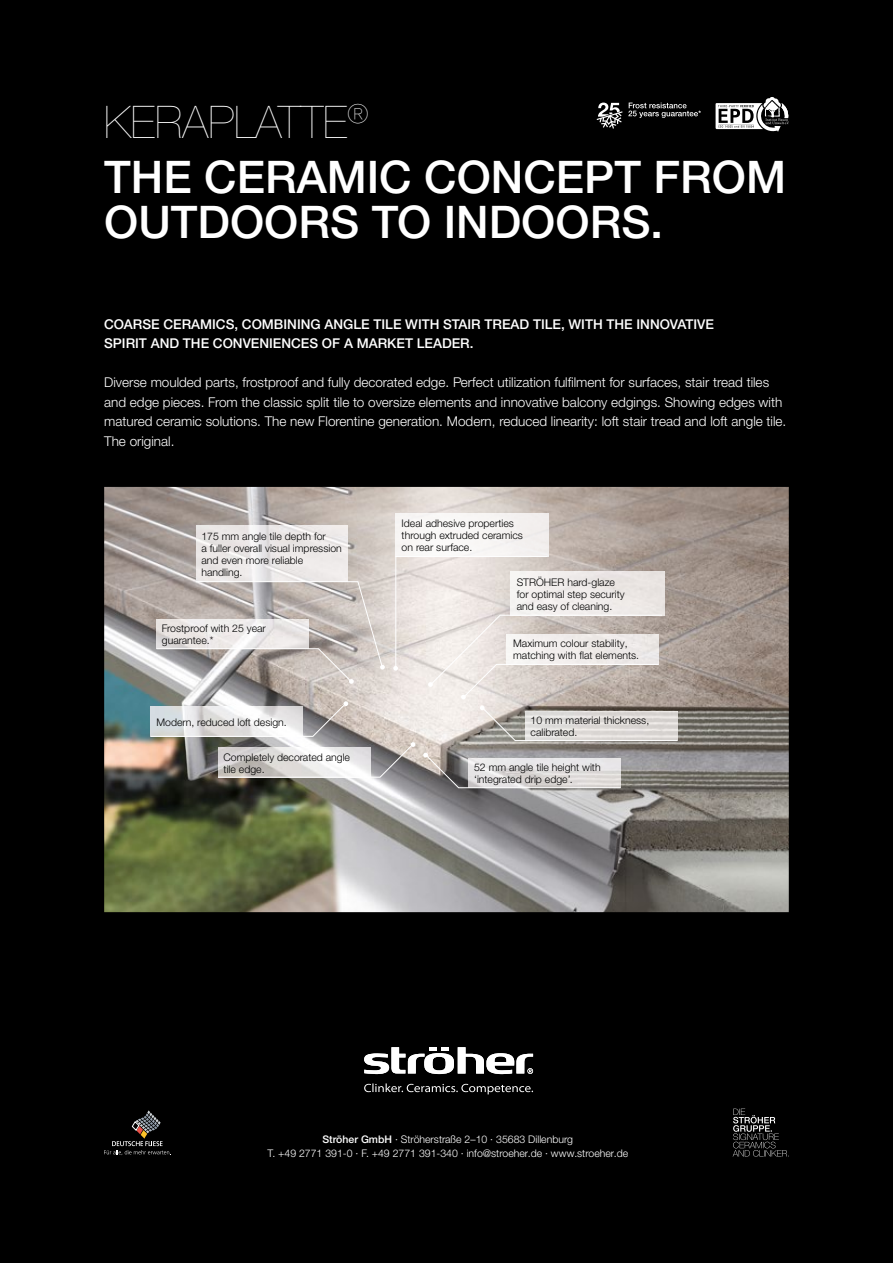
<style>
.page{position:relative;width:893px;height:1263px;background:#000}
.page>*{position:absolute;margin:0;border:0;box-sizing:border-box;transform-origin:0 0}
.t1{font:500 45px/45px "Helvetica Neue LTW1 G";color:#fff}
.t2{font:200 45px "Helvetica Neue LTW1 G";color:#fff}
.t3{font:300 13.5px/19.5px "Helvetica Neue LTW1 G";color:#fff}
.t4{font:500 13.5px/19.5px "Helvetica Neue LTW1 G";color:#fff}
.t5{font:300 10.5px/12px "Helvetica Neue LTW1 G";color:#000}
.t6{font:300 10.5px/13.5px "Helvetica Neue LTW1 G";color:#fff;text-align:center}
.s1{font-weight:500}
</style>
<div class="page">
<img style="left:104px;top:487px;width:685px;height:425px">
<img style="left:196px;top:526px;width:152px;height:30px">
<div style="left:396px;top:513px;width:152px;height:43px;background:#f8f6f5"></div>
<svg style="left:151px;top:556px;width:526px;height:232px"></svg>
<svg style="left:104px;top:1110px;width:67px;height:45px"></svg>
<svg style="left:733px;top:1109px;width:56px;height:48px"></svg>
<svg style="left:364px;top:1047px;width:169px;height:27px"></svg>
<svg style="left:364px;top:1083px;width:169px;height:11px"></svg>
<svg style="left:628px;top:103px;width:73px;height:15px"></svg>
<svg style="left:597px;top:103px;width:25px;height:26px"></svg>
<svg style="left:716px;top:97px;width:73px;height:35px"></svg>
<h1 class="t2" style="left:104px;top:96px;width:266px">KERAPLATTE<sup>®</sup></h1>
<h1 class="t1" style="left:104px;top:155px;width:683px">THE CERAMIC CONCEPT FROM<br>OUTDOORS TO INDOORS.</h1>
<p class="t4" style="left:104px;top:314px;width:611px">COARSE CERAMICS, COMBINING ANGLE TILE WITH STAIR TREAD TILE, WITH THE INNOVATIVE<br>SPIRIT AND THE CONVENIENCES OF A MARKET LEADER.</p>
<p class="t3" style="left:104px;top:372px;width:684px">Diverse moulded parts, frostproof and fully decorated edge. Perfect utilization fulfilment for surfaces, stair tread tiles and edge pieces. From the classic split tile to oversize elements and innovative balcony edgings. Showing edges with matured ceramic solutions. The new Florentine generation. Modern, reduced linearity: loft stair tread and loft angle tile.<br>The original.</p>
<p class="t5" style="left:201px;top:530px;width:142px">175 mm angle tile depth for<br>a fuller overall visual impression and even more reliable handling.</p>
<p class="t5" style="left:162px;top:622px;width:106px">Frostproof with 25 year guarantee.*</p>
<p class="t5" style="left:156px;top:716px;width:132px">Modern, reduced loft design.</p>
<p class="t5" style="left:224px;top:751px;width:128px">Completely decorated angle tile edge.</p>
<p class="t5" style="left:402px;top:517px;width:123px">Ideal adhesive properties through extruded ceramics on rear surface.</p>
<p class="t5" style="left:517px;top:576px;width:109px">STRÖHER hard-glaze for optimal step security and easy of cleaning.</p>
<p class="t5" style="left:513px;top:637px;width:128px">Maximum colour stability, matching with flat elements.</p>
<p class="t5" style="left:531px;top:714px;width:120px">10 mm material thickness, calibrated.</p>
<p class="t5" style="left:474px;top:761px;width:128px">52 mm angle tile height with ‘integrated drip edge’.</p>
<p class="t6" style="left:267px;top:1133px;width:362px"><span class="s1">Ströher GmbH</span> · Ströherstraße 2–10 ∙ 35683 Dillenburg<br>T. +49 2771 391-0 ∙ F. +49 2771 391-340 · info@stroeher.de ∙ www.stroeher.de</p>
</div>
